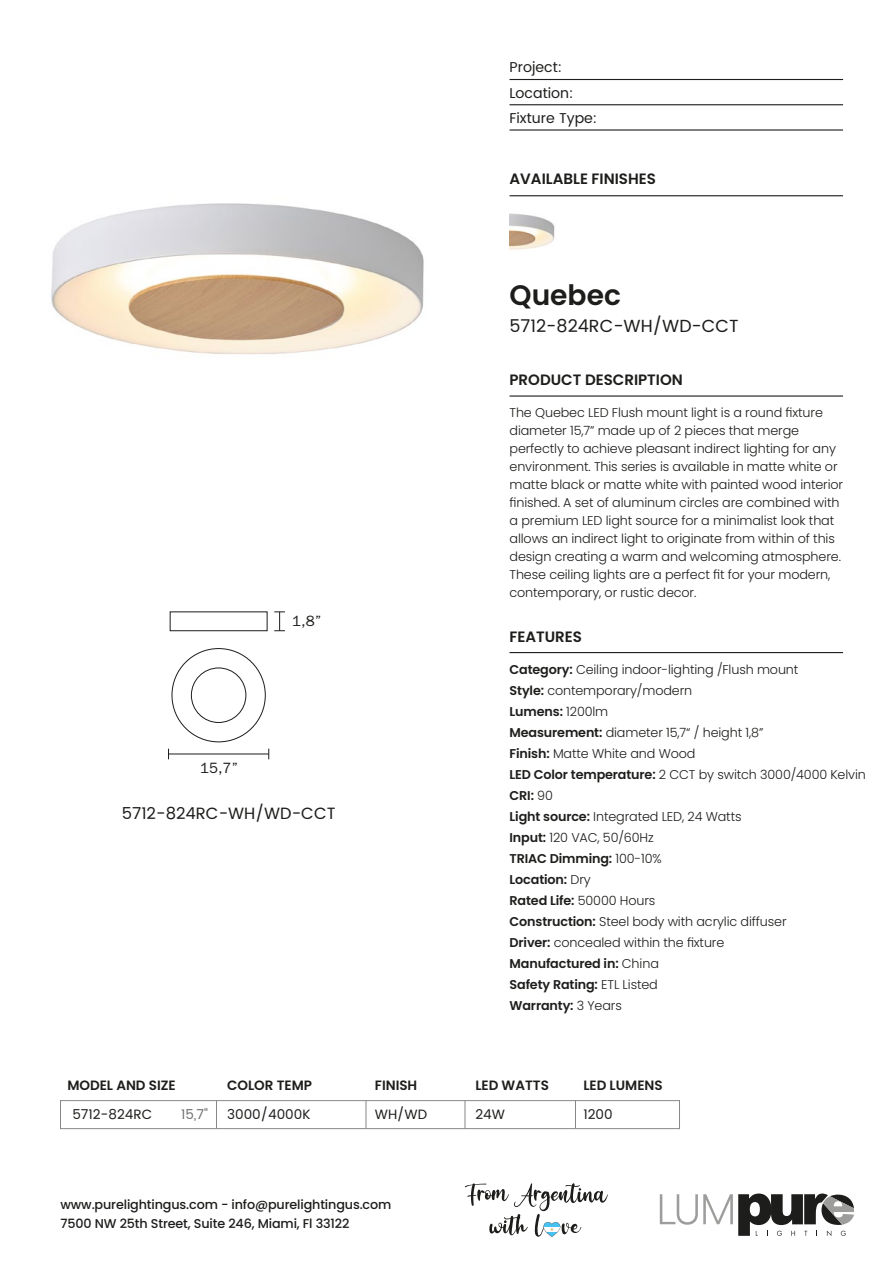
<style>
.page{position:relative;width:893px;height:1263px;background:#fff}
.page>*{position:absolute;margin:0;border:0;box-sizing:border-box;transform-origin:0 0}
.t1{font:600 28.05px "Poppins";color:#1d1d1b}
.t2{font:17.55px "Poppins";color:#1d1d1b}
.t3{font:16.35px "Poppins";color:#1d1d1b}
.t4{font:600 15px "Poppins";color:#1d1d1b}
.t5{font:15px "ITC Franklin Gothic Std";color:#1d1d1b}
.t6{font:14.25px/25.5px "Poppins";color:#1d1d1b}
.t7{font:600 13.5px "Poppins";color:#1d1d1b}
.t8{font:13.5px "Poppins";color:#1d1d1b}
.t9{font:13.5px "Poppins";color:#706f6f}
.t10{font:300 12.75px/21px "Poppins";letter-spacing:-.01em;color:#1d1d1b}
.t11{font:500 12.75px/19.5px "Poppins";letter-spacing:-.01em;color:#1d1d1b}
.s1{font-weight:600}
</style>
<div class="page">
<hr style="left:509px;top:652px;width:334px;height:1px;background:#1d1d1b">
<hr style="left:509px;top:395px;width:334px;height:2px;background:#1d1d1b">
<hr style="left:509px;top:195px;width:334px;height:1px;background:#1d1d1b">
<hr style="left:509px;top:129px;width:334px;height:2px;background:#1d1d1b">
<hr style="left:509px;top:104px;width:334px;height:1px;background:#1d1d1b">
<hr style="left:509px;top:79px;width:334px;height:1px;background:#1d1d1b">
<div style="left:60px;top:1100px;width:620px;height:29px;border:1px solid #878787"></div>
<svg style="left:216px;top:1100px;width:1px;height:28px"></svg>
<svg style="left:366px;top:1100px;width:1px;height:28px"></svg>
<svg style="left:465px;top:1100px;width:1px;height:28px"></svg>
<svg style="left:575px;top:1100px;width:1px;height:28px"></svg>
<svg style="left:465px;top:1183px;width:143px;height:54px"></svg>
<svg style="left:660px;top:1193px;width:194px;height:43px"></svg>
<img style="left:509px;top:213px;width:46px;height:37px">
<img style="left:51px;top:203px;width:373px;height:152px">
<div style="left:170px;top:612px;width:97px;height:19px;border:1px solid #1d1d1b"></div>
<svg style="left:274px;top:612px;width:11px;height:19px"></svg>
<hr style="left:169px;top:754px;width:100px;height:1px;background:#1d1d1b">
<svg style="left:172px;top:648px;width:94px;height:94px"></svg>
<p class="t6" style="left:509px;top:55px;width:89px">Project:<br>Location:<br>Fixture Type:</p>
<p class="t4" style="left:509px;top:170px;width:148px">AVAILABLE FINISHES</p>
<h1 class="t1" style="left:509px;top:279px;width:113px">Quebec</h1>
<h2 class="t2" style="left:509px;top:313px;width:231px">5712-824RC-WH/WD-CCT</h2>
<p class="t4" style="left:509px;top:371px;width:175px">PRODUCT DESCRIPTION</p>
<p class="t5" style="left:200px;top:759px;width:40px">15,7”</p>
<p class="t5" style="left:292px;top:613px;width:31px">1,8”</p>
<p class="t3" style="left:122px;top:801px;width:215px">5712-824RC-WH/WD-CCT</p>
<p class="t10" style="left:509px;top:404px;width:335px;line-height:18px">The Quebec LED Flush mount light is a round fixture diameter 15,7” made up of 2 pieces that merge perfectly to achieve pleasant indirect lighting for any environment. This series is available in matte white or matte black or matte white with painted wood interior finished. A set of aluminum circles are combined with a premium LED light source for a minimalist look that allows an indirect light to originate from within of this design creating a warm and welcoming atmosphere.<br>These ceiling lights are a perfect fit for your modern, contemporary, or rustic decor.</p>
<p class="t4" style="left:509px;top:628px;width:74px">FEATURES</p>
<p class="t10" style="left:509px;top:659px;width:358px"><span class="s1">Category:</span> Ceiling indoor-lighting /Flush mount<br><span class="s1">Style:</span> contemporary/modern<br><span class="s1">Lumens:</span> 1200lm<br><span class="s1">Measurement:</span> diameter 15,7“ / height 1,8”<br><span class="s1">Finish:</span> Matte White and Wood<br><span class="s1">LED Color temperature:</span> 2 CCT by switch 3000/4000 Kelvin<br><span class="s1">CRI:</span> 90<br><span class="s1">Light source:</span> Integrated LED, 24 Watts<br><span class="s1">Input:</span> 120 VAC, 50/60Hz<br><span class="s1">TRIAC Dimming:</span> 100-10%<br><span class="s1">Location:</span> Dry<br><span class="s1">Rated Life:</span> 50000 Hours<br><span class="s1">Construction:</span> Steel body with acrylic diffuser<br><span class="s1">Driver:</span> concealed within the fixture<br><span class="s1">Manufactured in:</span> China<br><span class="s1">Safety Rating:</span> ETL Listed<br><span class="s1">Warranty:</span> 3 Years</p>
<p class="t7" style="left:67px;top:1077px;width:110px">MODEL AND SIZE</p>
<p class="t8" style="left:72px;top:1104px;width:81px">5712-824RC</p>
<p class="t9" style="left:181px;top:1104px;width:28px">15,7"</p>
<p class="t8" style="left:227px;top:1104px;width:85px">3000/4000K</p>
<p class="t8" style="left:375px;top:1104px;width:54px">WH/WD</p>
<p class="t8" style="left:475px;top:1104px;width:31px">24W</p>
<p class="t8" style="left:583px;top:1104px;width:31px">1200</p>
<p class="t7" style="left:227px;top:1077px;width:86px">COLOR TEMP</p>
<p class="t7" style="left:375px;top:1077px;width:44px">FINISH</p>
<p class="t7" style="left:475px;top:1077px;width:75px">LED WATTS</p>
<p class="t7" style="left:583px;top:1077px;width:81px">LED LUMENS</p>
<p class="t11" style="left:61px;top:1194px;width:332px">www.purelightingus.com - info@purelightingus.com<br>7500 NW 25th Street, Suite 246, Miami, Fl 33122</p>
</div>
